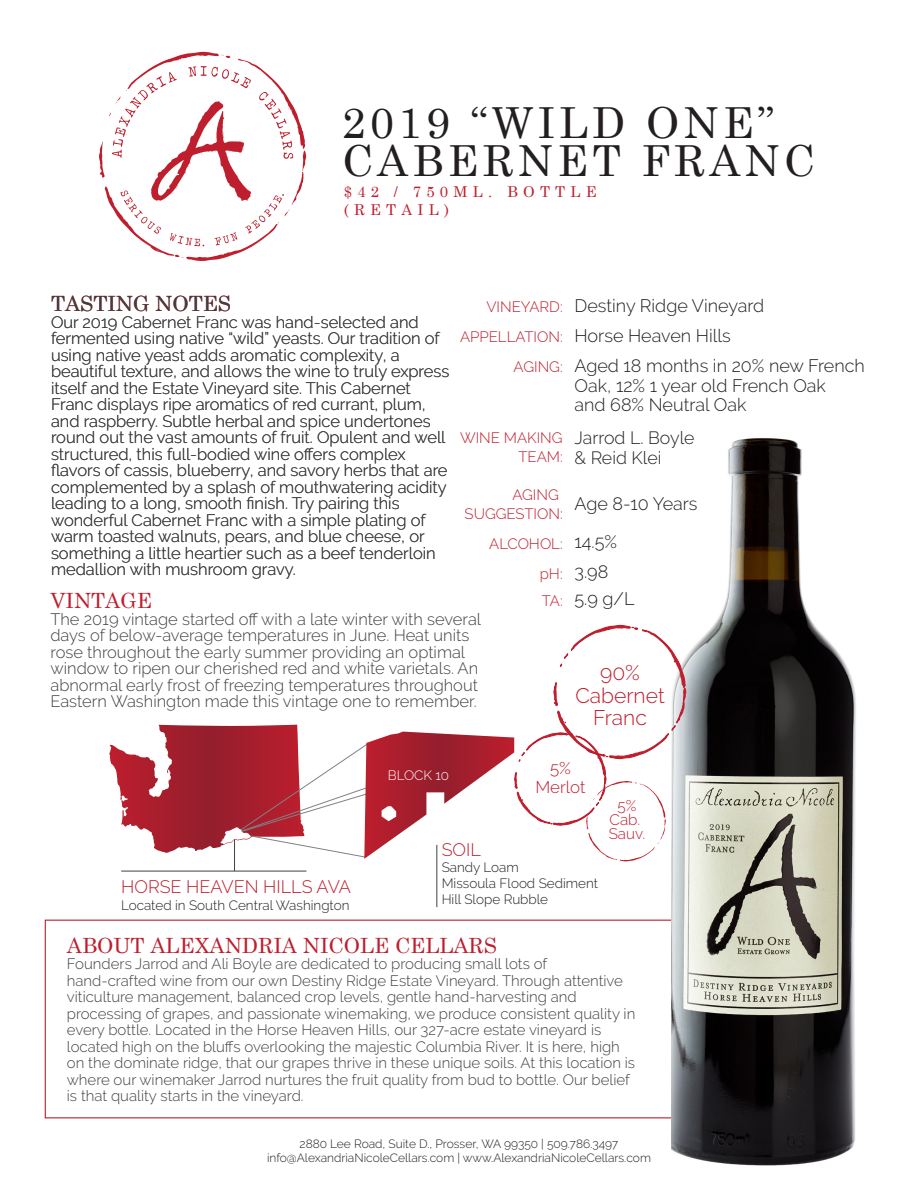
<style>
.page{position:relative;width:918px;height:1188px;background:#fff}
.page>*{position:absolute;margin:0;border:0;box-sizing:border-box;transform-origin:0 0}
.t1{font:42.75px/38px "Century Schoolbook";letter-spacing:.1em;color:#231f20}
.t2{font:300 21.15px/22.8px "Raleway";color:#be1e2d;text-align:center}
.t3{font:21px "Century Schoolbook";color:#be1e2d}
.t4{font:21px "Century Schoolbook";color:#404041}
.t5{font:300 18px/19.5px "Raleway";color:#231f20}
.t6{font:300 18px "Raleway";color:#be1e2d}
.t7{font:300 17.7px/19.5px "Raleway";color:#231f20}
.t8{font:300 16.95px/18.3px "Raleway";color:#be1e2d;text-align:center}
.t9{font:300 16.5px/16.5px "Raleway";color:#404041}
.t10{font:300 15.3px/14px "Raleway";color:#be1e2d;text-align:center}
.t11{font:300 15px/16.5px "Raleway";color:#404041}
.t12{font:300 15px/19.5px "Raleway";color:#be1e2d;text-align:right}
.t13{font:15px/18px "Century Schoolbook";letter-spacing:.35em;color:#be1e2d}
.t14{font:300 13.5px/16.2px "Raleway";color:#231f20}
.t15{font:300 13.5px "Raleway";color:#fff}
.t16{font:300 12px/14.4px "Raleway";color:#231f20;text-align:center}
</style>
<div class="page">
<svg style="left:99px;top:51px;width:208px;height:210px"></svg>
<img style="left:671px;top:438px;width:185px;height:728px">
<hr style="left:234px;top:835px;width:1px;height:36px;background:#404041">
<hr style="left:436px;top:845px;width:1px;height:62px;background:#404041">
<hr style="left:121px;top:871px;width:185px;height:1px;background:#404041">
<svg style="left:149px;top:624px;width:539px;height:238px"></svg>
<h1 class="t1" style="left:342px;top:100px;width:474px">2019 “WILD ONE”<br>CABERNET FRANC</h1>
<p class="t13" style="left:344px;top:181px;width:254px">$42 / 750ML. BOTTLE (RETAIL)</p>
<p class="t4" style="left:51px;top:286px;width:182px">TASTING NOTES</p>
<p class="t9" style="left:51px;top:313px;width:400px">Our 2019 Cabernet Franc was hand-selected and fermented using native “wild” yeasts. Our tradition of using native yeast adds aromatic complexity, a beautiful texture, and allows the wine to truly express itself and the Estate Vineyard site. This Cabernet Franc displays ripe aromatics of red currant, plum, and raspberry. Subtle herbal and spice undertones round out the vast amounts of fruit. Opulent and well structured, this full-bodied wine offers complex flavors of cassis, blueberry, and savory herbs that are complemented by a splash of mouthwatering acidity leading to a long, smooth finish. Try pairing this wonderful Cabernet Franc with a simple plating of warm toasted walnuts, pears, and blue cheese, or something a little heartier such as a beef tenderloin medallion with mushroom gravy.</p>
<p class="t12" style="left:486px;top:297px;width:78px">VINEYARD:</p>
<p class="t12" style="left:460px;top:327px;width:104px">APPELLATION:</p>
<p class="t12" style="left:514px;top:357px;width:51px">AGING:</p>
<p class="t12" style="left:460px;top:428px;width:104px">WINE MAKING<br>TEAM:</p>
<p class="t12" style="left:465px;top:486px;width:100px;line-height:18.5px">AGING<br>SUGGESTION:</p>
<p class="t12" style="left:489px;top:528px;width:75px;line-height:30px">ALCOHOL: pH:</p>
<p class="t12" style="left:542px;top:591px;width:22px">TA:</p>
<p class="t9" style="left:304px;top:445px;width:7px">f</p>
<h3 class="t3" style="left:50px;top:583px;width:103px">VINTAGE</h3>
<p class="t9" style="left:50px;top:611px;width:432px">The 2019 vintage started off with a late winter with several</p>
<p class="t9" style="left:50px;top:627px;width:429px">days of below-average temperatures in June. Heat units rose throughout the early summer providing an optimal window to ripen our cherished red and white varietals. An abnormal early frost of freezing temperatures throughout Eastern Washington made this vintage one to remember.</p>
<p class="t5" style="left:575px;top:296px;width:191px">Destiny Ridge Vineyard</p>
<p class="t5" style="left:575px;top:326px;width:158px">Horse Heaven Hills</p>
<p class="t5" style="left:575px;top:356px;width:292px">Aged 18 months in 20% new French<br>Oak, 12% 1 year old French Oak<br>and 68% Neutral Oak</p>
<p class="t7" style="left:575px;top:428px;width:122px">Jarrod L. Boyle &amp; Reid Klei</p>
<p class="t5" style="left:575px;top:485px;width:125px;line-height:37.5px">Age 8-10 Years<br>14.5%</p>
<p class="t5" style="left:575px;top:558px;width:61px;line-height:27px">3.98<br>5.9 g/L</p>
<p class="t2" style="left:575px;top:661px;width:91px">90%<br>Cabernet<br>Franc</p>
<p class="t6" style="left:121px;top:877px;width:231px">HORSE HEAVEN HILLS AVA</p>
<p class="t14" style="left:121px;top:897px;width:230px">Located in South Central Washington</p>
<p class="t15" style="left:388px;top:768px;width:63px">BLOCK 10</p>
<p class="t6" style="left:442px;top:839px;width:41px">SOIL</p>
<p class="t8" style="left:535px;top:759px;width:52px">5%<br>Merlot</p>
<p class="t14" style="left:442px;top:859px;width:158px">Sandy Loam<br>Missoula Flood Sediment<br>Hill Slope Rubble</p>
<p class="t10" style="left:609px;top:799px;width:38px">5%<br>Cab.<br>Sauv.</p>
<p class="t3" style="left:67px;top:927px;width:432px">ABOUT ALEXANDRIA NICOLE CELLARS</p>
<p class="t11" style="left:67px;top:956px;width:570px">Founders Jarrod and Ali Boyle are dedicated to producing small lots of hand-crafted wine from our own Destiny Ridge Estate Vineyard. Through attentive viticulture management, balanced crop levels, gentle hand-harvesting and processing of grapes, and passionate winemaking, we produce consistent quality in every bottle. Located in the Horse Heaven Hills, our 327-acre estate vineyard is located high on the bluffs overlooking the majestic Columbia River. It is here, high on the dominate ridge, that our grapes thrive in these unique soils. At this location is where our winemaker Jarrod nurtures the fruit quality from bud to bottle. Our belief is that quality starts in the vineyard.</p>
<p class="t16" style="left:267px;top:1136px;width:385px">2880 Lee Road, Suite D., Prosser, WA 99350 | 509.786.3497 info@AlexandriaNicoleCellars.com | www.AlexandriaNicoleCellars.com</p>
</div>
